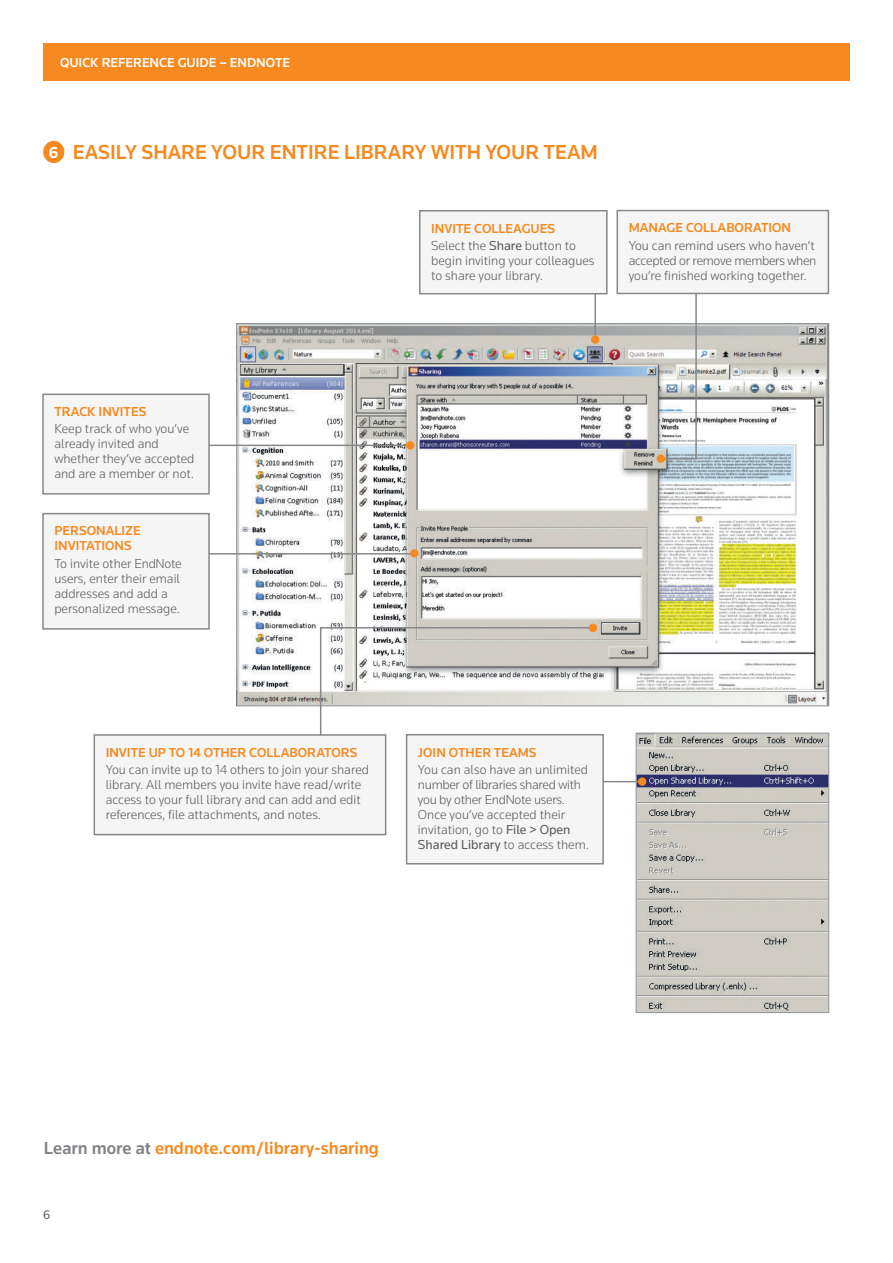
<style>
.page{position:relative;width:893px;height:1263px;background:#fff}
.page>*{position:absolute;margin:0;border:0;box-sizing:border-box;transform-origin:0 0}
.t1{font:500 21px "+HUHLRB Knowledge";color:#f6891f}
.t2{font:500 18px "+HUHLRB Knowledge";color:#f6891f}
.t3{font:300 13.5px/15px "+RBRSUR Knowledge";color:#57585a}
.t4{font:500 13.5px/15px "+HUHLRB Knowledge";color:#f6891f}
.t5{font:500 13.5px "+HUHLRB Knowledge";color:#fff}
.t6{font:13.5px "+RLWNII Knowledge";color:#57585a}
.t7{font:12.75px "+RLWNII Knowledge";color:#5f514d}
.s1{font-family:"+QKPMDV Knowledge";font-weight:700;font-size:16.5px;color:#fff}
.s2{font-family:"+RLWNII Knowledge";font-weight:400}
.s3{font-family:"+RBRSUR Knowledge";font-weight:300}
.s4{color:#808285}
</style>
<div class="page">
<div style="left:43px;top:43px;width:807px;height:38px;background:#f6891f"></div>
<img style="left:238px;top:325px;width:589px;height:379px">
<div style="left:43px;top:141px;width:21px;height:22px;background:#f6891f;border-radius:50%"></div>
<img style="left:637px;top:735px;width:190px;height:276px">
<div style="left:635px;top:733px;width:194px;height:280px;border:1px solid #939598"></div>
<svg style="left:660px;top:294px;width:37px;height:166px"></svg>
<div style="left:656px;top:454px;width:9px;height:9px;background:#f6891f;border-radius:50%"></div>
<svg style="left:319px;top:626px;width:275px;height:113px"></svg>
<div style="left:588px;top:624px;width:9px;height:8px;background:#f6891f;border-radius:50%"></div>
<hr style="left:208px;top:445px;width:199px;height:1px;background:#86888b">
<div style="left:406px;top:441px;width:8px;height:9px;background:#f6891f;border-radius:50%"></div>
<hr style="left:169px;top:553px;width:242px;height:2px;background:#86888b">
<div style="left:410px;top:549px;width:8px;height:9px;background:#f6891f;border-radius:50%"></div>
<div style="left:94px;top:735px;width:291px;height:100px;background:#f5f5f6"></div>
<div style="left:94px;top:734px;width:292px;height:101px;border:2px solid #86888b"></div>
<hr style="left:579px;top:781px;width:60px;height:1px;background:#86888b">
<div style="left:638px;top:777px;width:8px;height:9px;background:#f6891f;border-radius:50%"></div>
<div style="left:406px;top:735px;width:197px;height:129px;background:#f5f5f6"></div>
<div style="left:406px;top:734px;width:198px;height:131px;border:2px solid #86888b"></div>
<div style="left:43px;top:394px;width:166px;height:100px;background:#f5f5f6"></div>
<div style="left:42px;top:394px;width:168px;height:101px;border:2px solid #86888b"></div>
<div style="left:617px;top:211px;width:211px;height:82px;background:#f5f5f6"></div>
<div style="left:616px;top:210px;width:213px;height:84px;border:2px solid #86888b"></div>
<div style="left:43px;top:514px;width:166px;height:115px;background:#f5f5f6"></div>
<div style="left:42px;top:513px;width:168px;height:117px;border:2px solid #86888b"></div>
<hr style="left:594px;top:277px;width:2px;height:60px;background:#86888b">
<div style="left:591px;top:335px;width:8px;height:9px;background:#f6891f;border-radius:50%"></div>
<div style="left:420px;top:211px;width:187px;height:83px;background:#f5f5f6"></div>
<div style="left:419px;top:210px;width:188px;height:84px;border:2px solid #86888b"></div>
<p class="t5" style="left:60px;top:57px;width:231px">QUICK REFERENCE GUIDE – ENDNOTE</p>
<h1 class="t1" style="left:49px;top:143px;width:550px"><span class="s1">6</span> EASILY SHARE YOUR ENTIRE LIBRARY WITH YOUR TEAM</h1>
<p class="t4" style="left:431px;top:221px;width:125px">INVITE COLLEAGUES</p>
<p class="t3" style="left:431px;top:238px;width:165px">Select the <span class="s2">Share</span> button to begin inviting your colleagues to share your library.</p>
<p class="t4" style="left:628px;top:221px;width:164px">MANAGE COLLABORATION</p>
<p class="t3" style="left:628px;top:238px;width:189px">You can remind users who haven’t accepted or remove members when you’re finished working together.</p>
<p class="t4" style="left:54px;top:405px;width:93px">TRACK INVITES</p>
<p class="t3" style="left:54px;top:422px;width:141px">Keep track of who you’ve already invited and whether they’ve accepted and are a member or not.</p>
<p class="t4" style="left:54px;top:524px;width:88px">PERSONALIZE<br>INVITATIONS</p>
<p class="t3" style="left:54px;top:556px;width:129px">To invite other EndNote users, enter their email addresses and add a personalized message.</p>
<p class="t4" style="left:106px;top:746px;width:253px">INVITE UP TO 14 OTHER COLLABORATORS</p>
<p class="t3" style="left:106px;top:763px;width:265px">You can invite up to 14 others to join your shared library. All members you invite have read/write access to your full library and can add and edit references, file attachments, and notes.</p>
<p class="t4" style="left:418px;top:745px;width:120px">JOIN OTHER TEAMS</p>
<p class="t3" style="left:418px;top:762px;width:171px">You can also have an unlimited number of libraries shared with you by other EndNote users.<br>Once you’ve accepted their invitation, go to <span class="s2">File &gt; Open</span></p>
<p class="t6" style="left:418px;top:840px;width:172px">Shared Library <span class="s3">to access them.</span></p>
<h2 class="t2" style="left:44px;top:1141px;width:337px"><span class="s4">Learn more at</span> endnote.com/library-sharing</h2>
<p class="t7" style="left:43px;top:1211px;width:9px">6</p>
</div>
